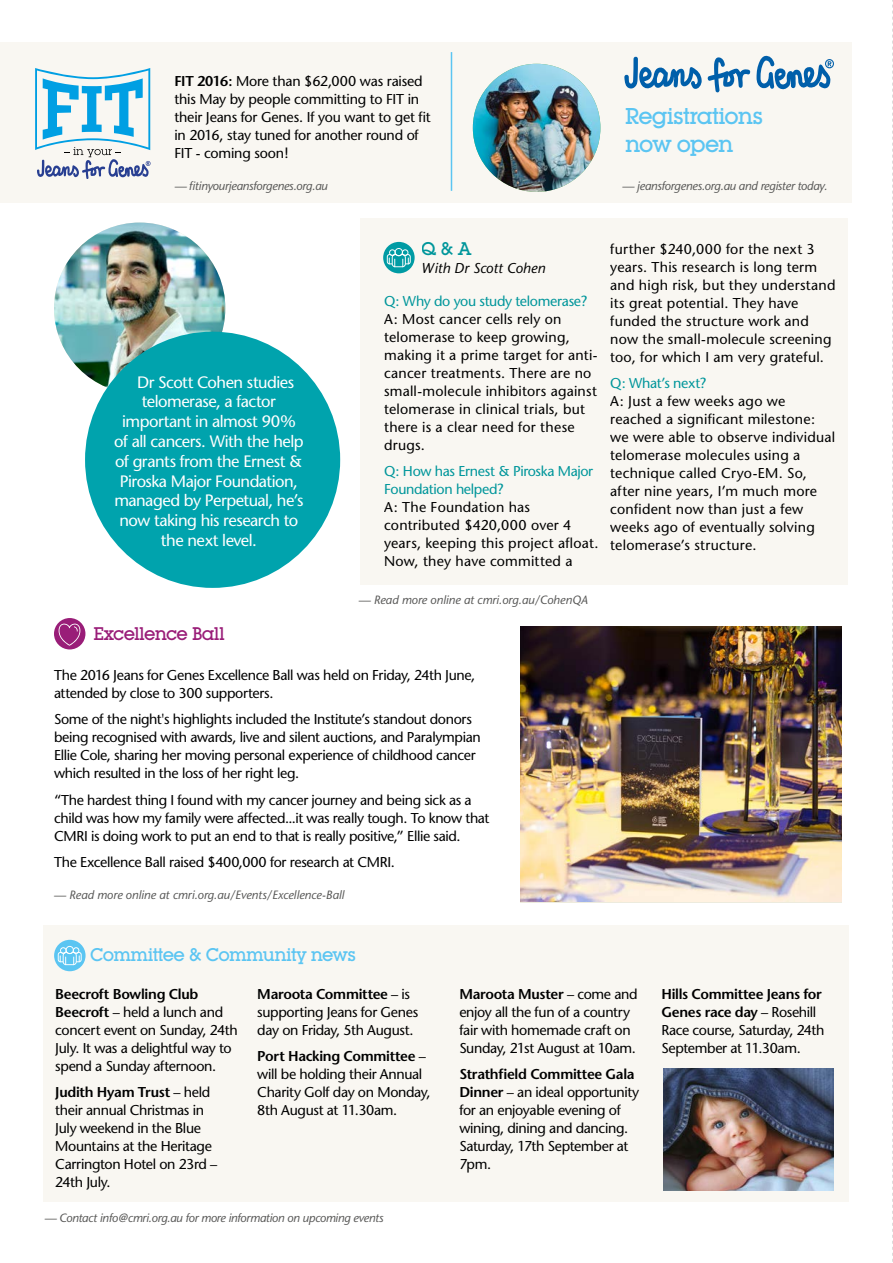
<style>
.page{position:relative;width:893px;height:1263px;background:#fff}
.page>*{position:absolute;margin:0;border:0;box-sizing:border-box;transform-origin:0 0}
.t1{font:500 22.5px/27.3px "Lubalin Graph IT Cby BT";letter-spacing:-.045em;color:#5bc5f2}
.t2{font:500 18px "Lubalin Graph IT Cby BT";letter-spacing:-.035em;color:#5bc5f2}
.t3{font:500 18px "Lubalin Graph IT Cby BT";letter-spacing:-.035em;color:#991d78}
.t4{font:500 18px "Lubalin Graph IT Cby BT";color:#009ba4}
.t5{font:16.5px "Stone Sans";letter-spacing:-.03em;color:#fff}
.t6{font:14.25px/18px "Stone Sans";letter-spacing:-.02em;color:#000}
.t7{font:14.25px/18px "Stone Sans";letter-spacing:.015em;color:#000}
.t8{font:14.25px/18px "Stone Sans";letter-spacing:-.025em;color:#009ba4}
.t9{font:italic 14.25px "Stone Sans";color:#000}
.t10{font:italic 12px "Stone Sans";letter-spacing:-.02em;color:#575756}
.t11{font:italic 12px "Stone Sans";color:#575756}
.s1{font-weight:600}
</style>
<div class="page">
<div style="left:0;top:43px;width:851px;height:160px;background:#f9f7f2"></div>
<div style="left:360px;top:218px;width:488px;height:366px;background:#f9f7f2"></div>
<div style="left:44px;top:926px;width:805px;height:276px;background:#f9f7f2"></div>
<img style="left:663px;top:1069px;width:170px;height:122px">
<img style="left:520px;top:626px;width:322px;height:275px">
<img style="left:54px;top:223px;width:171px;height:171px;border-radius:86px">
<div style="left:85px;top:332px;width:255px;height:256px;background:#00a3ad;border-radius:50%"></div>
<svg style="left:383px;top:242px;width:32px;height:31px"></svg>
<svg style="left:387px;top:248px;width:24px;height:19px"></svg>
<hr style="left:451px;top:52px;width:1px;height:139px;background:#5bc5f2">
<div style="left:54px;top:618px;width:31px;height:31px;background:#991d78;border-radius:50%"></div>
<svg style="left:59px;top:624px;width:21px;height:22px"></svg>
<svg style="left:35px;top:68px;width:115px;height:111px"></svg>
<div style="left:54px;top:940px;width:32px;height:31px;background:#5bc5f2;border-radius:50%"></div>
<svg style="left:58px;top:946px;width:24px;height:19px"></svg>
<svg style="left:624px;top:55px;width:210px;height:38px"></svg>
<img style="left:473px;top:64px;width:127px;height:128px;border-radius:64px">
<svg style="left:892px;top:0;width:1px;height:1262px"></svg>
<p class="t6" style="left:174px;top:72px;width:258px"><span class="s1">FIT 2016:</span> More than $62,000 was raised this May by people committing to FIT in their Jeans for Genes. If you want to get fit in 2016, stay tuned for another round of FIT - coming soon!</p>
<p class="t10" style="left:174px;top:179px;width:155px">— fitinyourjeansforgenes.org.au</p>
<h1 class="t1" style="left:625px;top:103px;width:140px">Registrations now open</h1>
<p class="t10" style="left:622px;top:179px;width:207px">— jeansforgenes.org.au and register today.</p>
<p class="t5" style="left:137px;top:372px;width:159px">Dr Scott Cohen studies</p>
<p class="t5" style="left:142px;top:392px;width:136px">telomerase, a factor</p>
<p class="t5" style="left:122px;top:412px;width:175px">important in almost 90%</p>
<p class="t5" style="left:114px;top:431px;width:191px">of all cancers. With the help</p>
<p class="t5" style="left:115px;top:451px;width:189px">of grants from the Ernest &amp;</p>
<p class="t5" style="left:120px;top:471px;width:179px">Piroska Major Foundation,</p>
<p class="t5" style="left:114px;top:491px;width:191px">managed by Perpetual, he’s</p>
<p class="t5" style="left:120px;top:511px;width:180px">now taking his research to</p>
<p class="t5" style="left:161px;top:530px;width:97px">the next level.</p>
<p class="t3" style="left:94px;top:623px;width:133px">Excellence Ball</p>
<p class="t4" style="left:422px;top:238px;width:51px">Q &amp; A</p>
<p class="t9" style="left:422px;top:259px;width:125px">With Dr Scott Cohen</p>
<p class="t8" style="left:384px;top:292px;width:205px">Q: Why do you study telomerase?</p>
<p class="t7" style="left:384px;top:310px;width:215px">A: Most cancer cells rely on telomerase to keep growing, making it a prime target for anti&shy;cancer treatments. There are no small-molecule inhibitors against telomerase in clinical trials, but there is a clear need for these drugs.</p>
<p class="t8" style="left:384px;top:462px;width:211px">Q: How has Ernest &amp; Piroska Major<br>Foundation helped?</p>
<p class="t7" style="left:384px;top:498px;width:216px">A: The Foundation has contributed $420,000 over 4 years, keeping this project afloat.<br>Now, they have committed a</p>
<p class="t11" style="left:359px;top:593px;width:231px">— Read more online at cmri.org.au/CohenQA</p>
<p class="t6" style="left:54px;top:666px;width:423px">The 2016 Jeans for Genes Excellence Ball was held on Friday, 24th June, attended by close to 300 supporters.</p>
<p class="t6" style="left:54px;top:710px;width:428px">Some of the night's highlights included the Institute’s standout donors being recognised with awards, live and silent auctions, and Paralympian Ellie Cole, sharing her moving personal experience of childhood cancer which resulted in the loss of her right leg.</p>
<p class="t6" style="left:54px;top:791px;width:437px">“The hardest thing I found with my cancer journey and being sick as a child was how my family were affected...it was really tough. To know that<br>CMRI is doing work to put an end to that is really positive,” Ellie said.</p>
<p class="t6" style="left:54px;top:853px;width:343px">The Excellence Ball raised $400,000 for research at CMRI.</p>
<p class="t11" style="left:54px;top:888px;width:292px">— Read more online at cmri.org.au/Events/Excellence-Ball</p>
<p class="t7" style="left:610px;top:240px;width:227px">further $240,000 for the next 3 years. This research is long term and high risk, but they understand its great potential. They have funded the structure work and now the small-molecule screening too, for which I am very grateful.</p>
<p class="t8" style="left:610px;top:374px;width:98px">Q: What’s next?</p>
<p class="t7" style="left:610px;top:392px;width:226px">A: Just a few weeks ago we reached a significant milestone: we were able to observe individual telomerase molecules using a technique called Cryo-EM. So, after nine years, I’m much more confident now than just a few weeks ago of eventually solving telomerase’s structure.</p>
<p class="t2" style="left:90px;top:943px;width:268px">Committee &amp; Community news</p>
<p class="t6" style="left:55px;top:985px;width:184px"><span class="s1">Beecroft Bowling Club<br>Beecroft</span> – held a lunch and concert event on Sunday, 24th<br>July. It was a delightful way to spend a Sunday afternoon.</p>
<p class="t6" style="left:55px;top:1083px;width:164px"><span class="s1">Judith Hyam Trust</span> – held their annual Christmas in<br>July weekend in the Blue<br>Mountains at the Heritage<br>Carrington Hotel on 23rd –<br>24th July.</p>
<p class="t6" style="left:257px;top:985px;width:162px"><span class="s1">Maroota Committee</span> – is supporting Jeans for Genes day on Friday, 5th August.</p>
<p class="t6" style="left:257px;top:1047px;width:175px"><span class="s1">Port Hacking Committee</span> – will be holding their Annual<br>Charity Golf day on Monday,<br>8th August at 11.30am.</p>
<p class="t10" style="left:45px;top:1211px;width:340px">— Contact info@cmri.org.au for more information on upcoming events</p>
<p class="t6" style="left:459px;top:985px;width:180px"><span class="s1">Maroota Muster</span> – come and enjoy all the fun of a country fair with homemade craft on<br>Sunday, 21st August at 10am.</p>
<p class="t6" style="left:459px;top:1065px;width:181px"><span class="s1">Strathfield Committee Gala<br>Dinner</span> – an ideal opportunity for an enjoyable evening of wining, dining and dancing.<br>Saturday, 17th September at<br>7pm.</p>
<p class="t6" style="left:661px;top:985px;width:165px"><span class="s1">Hills Committee Jeans for<br>Genes race day</span> – Rosehill<br>Race course, Saturday, 24th<br>September at 11.30am.</p>
</div>
